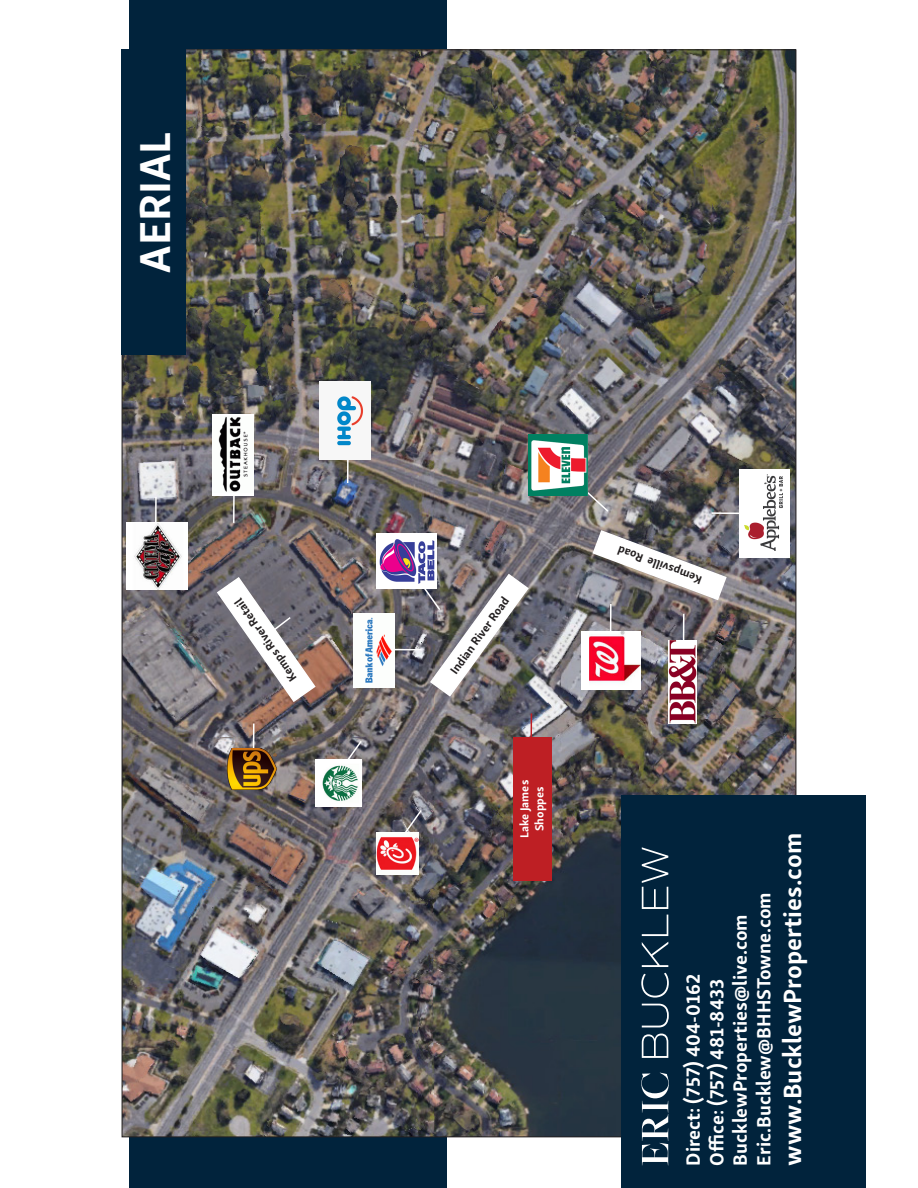
<style>
.page{position:relative;width:918px;height:1188px;background:#fff}
.page>*{position:absolute;margin:0;border:0;box-sizing:border-box;transform-origin:0 0}
.t1{font:700 44.55px "Skolar Sans Latn";color:#fff}
.t2{font:700 25.5px "Skolar Sans Latn";color:#fff}
.t3{font:700 19.65px "Skolar Sans Latn";color:#fff}
.t4{font:700 12px "Skolar Sans Latn";color:#231f20}
.t5{font:700 12px "Skolar Sans Latn";color:#fff}
</style>
<div class="page">
<div style="left:129px;top:0;width:317px;height:1188px;background:#01233c"></div>
<img style="left:124px;top:52px;width:670px;height:1083px">
<div style="left:121px;top:50px;width:65px;height:305px;background:#01233c"></div>
<div style="left:621px;top:796px;width:245px;height:392px;background:#01233c"></div>
<svg style="left:641px;top:847px;width:28px;height:211px"></svg>
<svg style="left:641px;top:1073px;width:28px;height:93px"></svg>
<div style="left:513px;top:737px;width:38px;height:144px;background:#be1f24"></div>
<svg style="left:403px;top:808px;width:20px;height:27px"></svg>
<hr style="left:155px;top:497px;width:2px;height:27px;background:#fff">
<hr style="left:347px;top:456px;width:2px;height:27px;background:#fff">
<hr style="left:530px;top:713px;width:2px;height:28px;background:#be1f24">
<hr style="left:610px;top:604px;width:2px;height:27px;background:#fff">
<svg style="left:343px;top:739px;width:20px;height:27px"></svg>
<hr style="left:253px;top:724px;width:2px;height:27px;background:#fff">
<hr style="left:233px;top:495px;width:2px;height:28px;background:#fff">
<svg style="left:422px;top:573px;width:108px;height:125px"></svg>
<hr style="left:394px;top:649px;width:28px;height:2px;background:#fff">
<svg style="left:586px;top:491px;width:24px;height:22px"></svg>
<hr style="left:712px;top:512px;width:27px;height:2px;background:#fff">
<hr style="left:683px;top:614px;width:2px;height:27px;background:#fff">
<svg style="left:216px;top:576px;width:101px;height:127px;background:#979195"></svg>
<svg style="left:592px;top:529px;width:136px;height:72px"></svg>
<img style="left:228px;top:749px;width:48px;height:40px">
<img style="left:315px;top:760px;width:47px;height:47px">
<img style="left:377px;top:832px;width:42px;height:42px">
<div style="left:582px;top:631px;width:58px;height:59px;background:#fff"></div>
<img style="left:589px;top:631px;width:51px;height:52px">
<img style="left:353px;top:614px;width:41px;height:73px">
<img style="left:529px;top:434px;width:59px;height:61px">
<div style="left:739px;top:469px;width:50px;height:89px;background:#fff"></div>
<img style="left:744px;top:475px;width:39px;height:76px">
<img style="left:668px;top:640px;width:29px;height:84px">
<img style="left:127px;top:523px;width:60px;height:66px">
<img style="left:319px;top:381px;width:51px;height:78px">
<div style="left:212px;top:414px;width:41px;height:81px;background:#fff"></div>
<img style="left:218px;top:417px;width:30px;height:75px">
<div style="left:377px;top:533px;width:60px;height:56px;background:#fff"></div>
<img style="left:379px;top:539px;width:56px;height:45px">
<p class="t1" style="left:119px;top:273px;width:142px;rotate:-90deg">AERIAL</p>
<p class="t4" style="left:286px;top:686px;width:100px;rotate:-125deg">Kemps River Retail</p>
<p class="t4" style="left:445px;top:667px;width:93px;rotate:-54deg">Indian River Road</p>
<p class="t5" style="left:515px;top:838px;width:59px;rotate:-90deg">Lake James</p>
<p class="t5" style="left:530px;top:831px;width:46px;rotate:-90deg">Shoppes</p>
<p class="t4" style="left:698px;top:590px;width:90px;rotate:-159deg">Kempsville Road</p>
<p class="t3" style="left:748px;top:1166px;width:275px;rotate:-90deg">Eric.Bucklew@BHHSTowne.com</p>
<p class="t3" style="left:724px;top:1166px;width:253px;rotate:-90deg">BucklewProperties@live.com</p>
<p class="t3" style="left:677px;top:1166px;width:193px;rotate:-90deg">Direct: (757) 404-0162</p>
<p class="t3" style="left:701px;top:1166px;width:188px;rotate:-90deg">Office: (757) 481-8433</p>
<p class="t2" style="left:772px;top:1166px;width:334px;rotate:-90deg">www.BucklewProperties.com</p>
</div>
